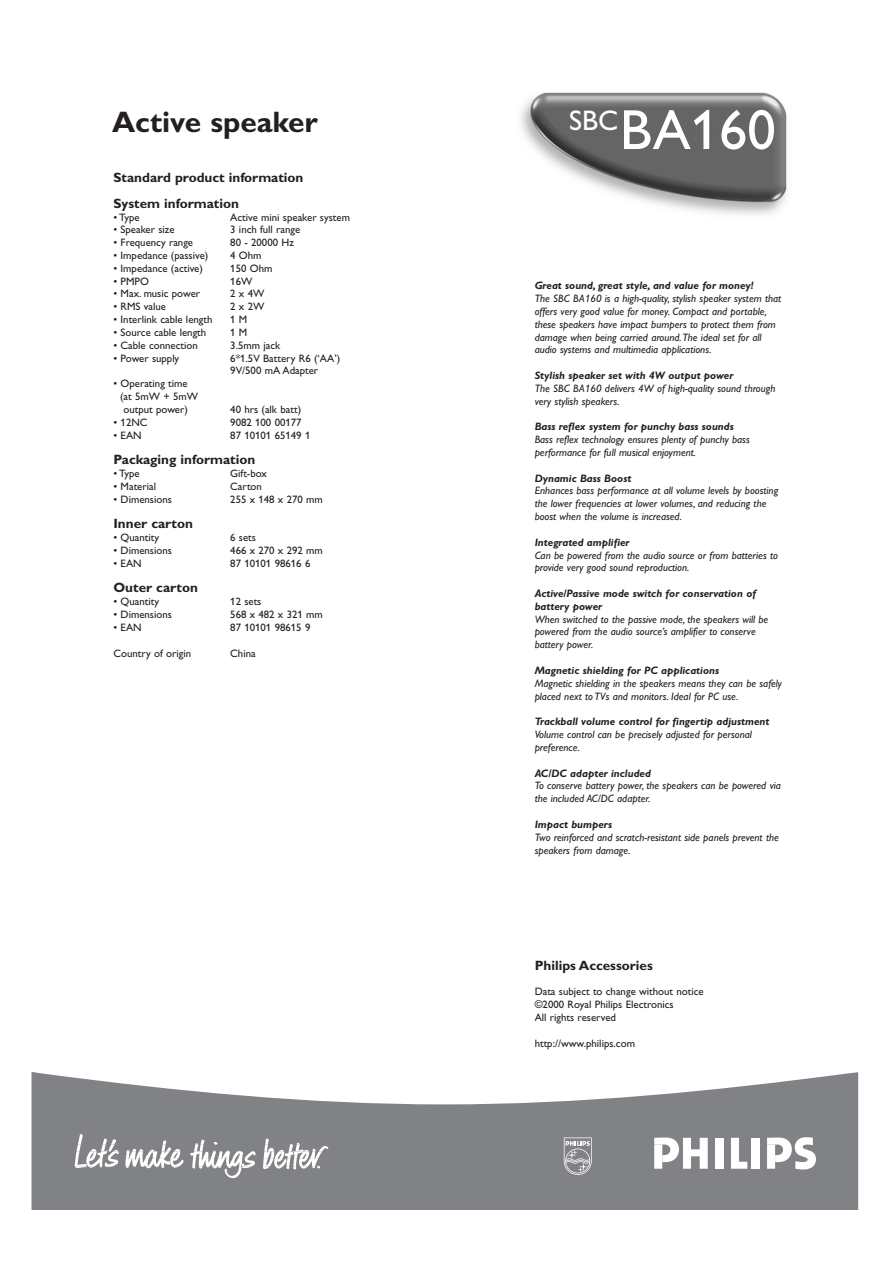
<style>
.page{position:relative;width:893px;height:1263px;background:#fff}
.page>*{position:absolute;margin:0;border:0;box-sizing:border-box;transform-origin:0 0}
.t1{font:56.7px "Gill Alt One";color:#fff}
.t2{font:700 29.7px "Gill Alt One";color:#231f20}
.t3{font:700 13.5px/25.7px "Gill Alt One";color:#231f20}
.t4{font:italic 10.8px/12.9px "Gill Alt One";color:#231f20}
.t5{font:10.8px/12.9px "Gill Alt One";color:#231f20}
.t6{font:italic 700 10.8px/12.8px "Gill Alt One";color:#231f20}
</style>
<div class="page">
<svg style="left:31px;top:1072px;width:827px;height:138px;fill:#808285"></svg>
<img style="left:521px;top:92px;width:266px;height:123px">
<svg style="left:563px;top:1136px;width:30px;height:39px"></svg>
<svg style="left:73px;top:1133px;width:255px;height:47px;background:#9a9b9e"></svg>
<svg style="left:767px;top:1135px;width:50px;height:35px"></svg>
<div style="left:715px;top:1138px;width:8px;height:31px;background:#fff"></div>
<div style="left:751px;top:1138px;width:8px;height:31px;background:#fff"></div>
<svg style="left:731px;top:1136px;width:17px;height:33px"></svg>
<svg style="left:654px;top:1135px;width:55px;height:34px"></svg>
<div style="left:654px;top:1145px;width:8px;height:24px;background:#fff"></div>
<h2 class="t2" style="left:112px;top:112px;width:207px">Active speaker</h2>
<h1 class="t1" style="left:569px;top:112px;width:208px"><sup>SBC</sup>BA160</h1>
<p class="t3" style="left:113px;top:167px;width:191px">Standard product information<br>System information</p>
<p class="t5" style="left:113px;top:212px;width:28px">• Type</p>
<p class="t5" style="left:230px;top:212px;width:121px">Active mini speaker system</p>
<p class="t5" style="left:113px;top:225px;width:63px">• Speaker size</p>
<p class="t5" style="left:230px;top:225px;width:72px">3 inch full range</p>
<p class="t5" style="left:113px;top:238px;width:81px">• Frequency range</p>
<p class="t5" style="left:230px;top:238px;width:65px">80 - 20000 Hz</p>
<p class="t5" style="left:113px;top:250px;width:96px">• Impedance (passive)</p>
<p class="t5" style="left:230px;top:250px;width:33px">4 Ohm</p>
<p class="t5" style="left:113px;top:263px;width:91px">• Impedance (active)</p>
<p class="t5" style="left:230px;top:263px;width:44px">150 Ohm</p>
<p class="t5" style="left:113px;top:276px;width:37px">• PMPO</p>
<p class="t5" style="left:230px;top:276px;width:24px">16W</p>
<p class="t5" style="left:113px;top:289px;width:88px">• Max. music power</p>
<p class="t5" style="left:230px;top:289px;width:36px">2 x 4W</p>
<p class="t5" style="left:113px;top:302px;width:54px">• RMS value</p>
<p class="t5" style="left:230px;top:302px;width:36px">2 x 2W</p>
<p class="t5" style="left:113px;top:315px;width:100px">• Interlink cable length</p>
<p class="t5" style="left:230px;top:315px;width:19px">1 M</p>
<p class="t5" style="left:113px;top:327px;width:94px">• Source cable length</p>
<p class="t5" style="left:230px;top:327px;width:19px">1 M</p>
<p class="t5" style="left:113px;top:340px;width:86px">• Cable connection</p>
<p class="t5" style="left:230px;top:340px;width:51px">3.5mm jack</p>
<p class="t5" style="left:113px;top:353px;width:67px">• Power supply</p>
<p class="t5" style="left:230px;top:353px;width:111px">6*1.5V Battery R6 (‘AA’)<br>9V/500 mA Adapter</p>
<p class="t5" style="left:113px;top:379px;width:76px">• Operating time</p>
<p class="t5" style="left:120px;top:391px;width:79px">(at 5mW + 5mW</p>
<p class="t5" style="left:123px;top:404px;width:66px">output power)</p>
<p class="t5" style="left:230px;top:404px;width:72px">40 hrs (alk batt)</p>
<p class="t5" style="left:113px;top:417px;width:36px">• 12NC</p>
<p class="t5" style="left:230px;top:417px;width:73px">9082 100 00177</p>
<p class="t5" style="left:113px;top:430px;width:30px">• EAN</p>
<p class="t5" style="left:230px;top:430px;width:82px">87 10101 65149 1</p>
<p class="t3" style="left:113px;top:449px;width:143px">Packaging information</p>
<p class="t5" style="left:113px;top:468px;width:28px">• Type</p>
<p class="t5" style="left:230px;top:468px;width:38px">Gift-box</p>
<p class="t5" style="left:113px;top:481px;width:44px">• Material</p>
<p class="t5" style="left:230px;top:481px;width:33px">Carton</p>
<p class="t5" style="left:113px;top:494px;width:60px">• Dimensions</p>
<p class="t5" style="left:230px;top:494px;width:94px">255 x 148 x 270 mm</p>
<p class="t3" style="left:113px;top:513px;width:81px">Inner carton</p>
<p class="t5" style="left:113px;top:533px;width:47px">• Quantity</p>
<p class="t5" style="left:230px;top:533px;width:27px">6 sets</p>
<p class="t5" style="left:113px;top:545px;width:60px">• Dimensions</p>
<p class="t5" style="left:230px;top:545px;width:94px">466 x 270 x 292 mm</p>
<p class="t5" style="left:113px;top:558px;width:30px">• EAN</p>
<p class="t5" style="left:230px;top:558px;width:82px">87 10101 98616 6</p>
<p class="t3" style="left:113px;top:577px;width:86px">Outer carton</p>
<p class="t5" style="left:113px;top:597px;width:47px">• Quantity</p>
<p class="t5" style="left:230px;top:597px;width:33px">12 sets</p>
<p class="t5" style="left:113px;top:609px;width:60px">• Dimensions</p>
<p class="t5" style="left:230px;top:609px;width:94px">568 x 482 x 321 mm</p>
<p class="t5" style="left:113px;top:622px;width:30px">• EAN</p>
<p class="t5" style="left:230px;top:622px;width:82px">87 10101 98615 9</p>
<p class="t5" style="left:113px;top:648px;width:79px">Country of origin</p>
<p class="t5" style="left:230px;top:648px;width:27px">China</p>
<p class="t6" style="left:534px;top:281px;width:220px">Great sound, great style, and value for money!</p>
<p class="t4" style="left:534px;top:293px;width:248px">The SBC BA160 is a high-quality, stylish speaker system that offers very good value for money. Compact and portable, these speakers have impact bumpers to protect them from damage when being carried around.The ideal set for all audio systems and multimedia applications.</p>
<p class="t6" style="left:534px;top:370px;width:200px">Stylish speaker set with 4W output power</p>
<p class="t4" style="left:534px;top:383px;width:242px">The SBC BA160 delivers 4W of high-quality sound through very stylish speakers.</p>
<p class="t6" style="left:534px;top:422px;width:201px">Bass reflex system for punchy bass sounds</p>
<p class="t4" style="left:534px;top:435px;width:217px">Bass reflex technology ensures plenty of punchy bass performance for full musical enjoyment.</p>
<p class="t6" style="left:534px;top:473px;width:98px">Dynamic Bass Boost</p>
<p class="t4" style="left:534px;top:486px;width:245px">Enhances bass performance at all volume levels by boosting the lower frequencies at lower volumes, and reducing the boost when the volume is increased.</p>
<p class="t6" style="left:534px;top:537px;width:96px">Integrated amplifier</p>
<p class="t4" style="left:534px;top:550px;width:245px">Can be powered from the audio source or from batteries to provide very good sound reproduction.</p>
<p class="t6" style="left:534px;top:588px;width:223px">Active/Passive mode switch for conservation of battery power</p>
<p class="t4" style="left:534px;top:614px;width:235px">When switched to the passive mode, the speakers will be powered from the audio source’s amplifier to conserve battery power.</p>
<p class="t6" style="left:534px;top:665px;width:186px">Magnetic shielding for PC applications</p>
<p class="t4" style="left:534px;top:678px;width:249px">Magnetic shielding in the speakers means they can be safely placed next to TVs and monitors. Ideal for PC use.</p>
<p class="t6" style="left:534px;top:717px;width:236px">Trackball volume control for fingertip adjustment</p>
<p class="t4" style="left:534px;top:730px;width:219px">Volume control can be precisely adjusted for personal preference.</p>
<p class="t6" style="left:534px;top:768px;width:118px">AC/DC adapter included</p>
<p class="t4" style="left:534px;top:781px;width:248px">To conserve battery power, the speakers can be powered via the included AC/DC adapter.</p>
<p class="t6" style="left:534px;top:819px;width:79px">Impact bumpers</p>
<p class="t4" style="left:534px;top:832px;width:246px">Two reinforced and scratch-resistant side panels prevent the speakers from damage.</p>
<p class="t3" style="left:534px;top:954px;width:120px">Philips Accessories</p>
<p class="t5" style="left:534px;top:987px;width:171px">Data subject to change without notice ©2000 Royal Philips Electronics<br>All rights reserved</p>
<p class="t5" style="left:534px;top:1038px;width:102px">http://www.philips.com</p>
</div>
